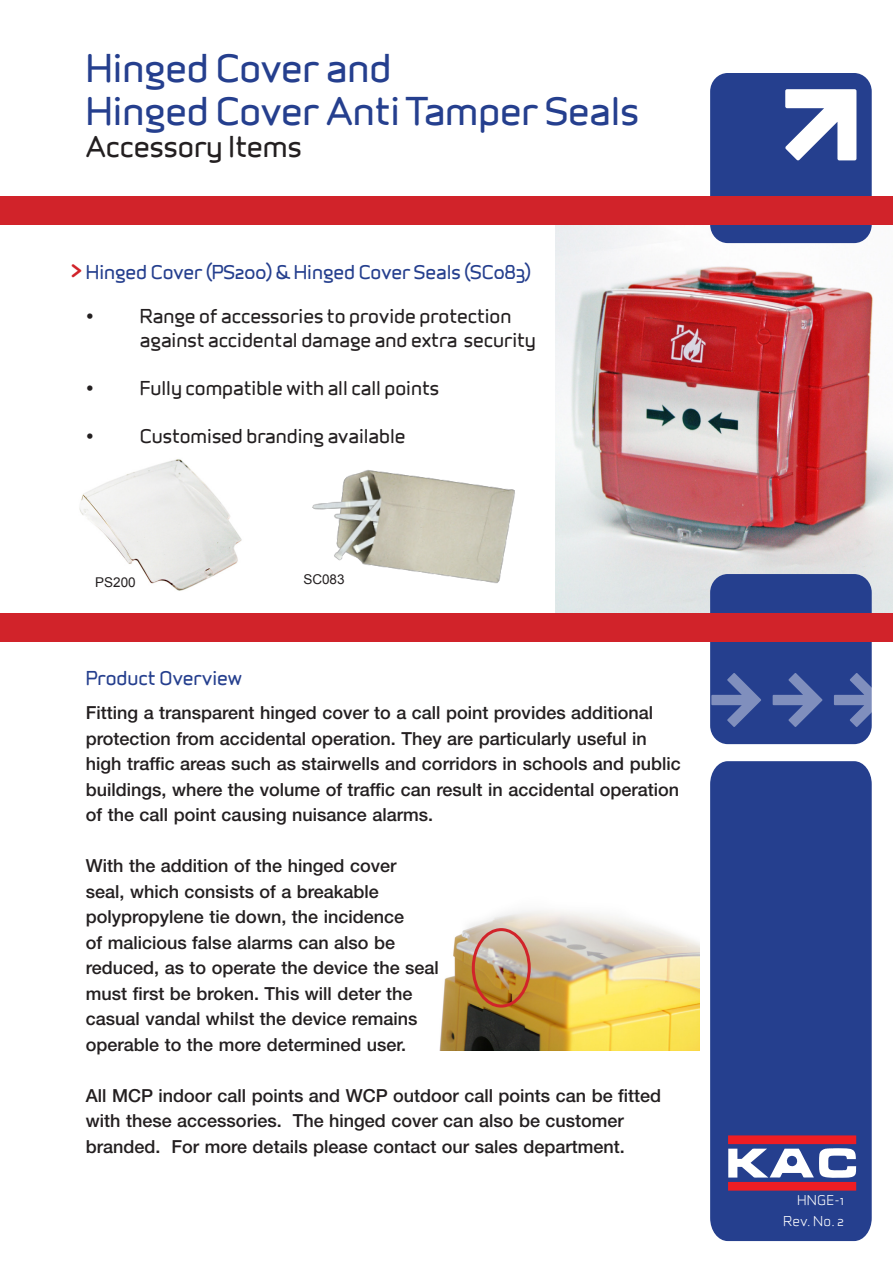
<style>
.page{position:relative;width:893px;height:1263px;background:#fff}
.page>*{position:absolute;margin:0;border:0;box-sizing:border-box;transform-origin:0 0}
.t1{font:36px "Infinity ST Bold";color:#253f8e}
.t2{font:27px "Infinity ST Bold";color:#231f20}
.t3{font:26.55px "Infinity ST Bold";color:#d1232a}
.t4{font:500 18px/25.5px "Helvetica Neue";color:#231f20}
.t5{font:18px "Infinity ST Bold";color:#231f20}
.t6{font:18px "Infinity ST Bold";color:#253f8e}
.t7{font:13.5px "Arial";color:#231f20}
.t8{font:12.75px "Infinity ST Medium";letter-spacing:.025em;color:#fff}
</style>
<div class="page">
<img style="left:556px;top:225px;width:337px;height:387px">
<div style="left:710px;top:574px;width:162px;height:170px;background:#253f8e;border-radius:18px"></div>
<svg style="left:711px;top:673px;width:50px;height:54px"></svg>
<svg style="left:773px;top:673px;width:49px;height:54px"></svg>
<svg style="left:834px;top:673px;width:38px;height:54px"></svg>
<div style="left:710px;top:761px;width:162px;height:480px;background:#253f8e"></div>
<div style="left:710px;top:73px;width:162px;height:170px;background:#253f8e;border-radius:18px"></div>
<svg style="left:785px;top:89px;width:71px;height:72px"></svg>
<svg style="left:728px;top:1135px;width:128px;height:55px"></svg>
<div style="left:0;top:197px;width:893px;height:28px;background:#d1232a"></div>
<div style="left:0;top:613px;width:893px;height:28px;background:#d1232a"></div>
<img style="left:439px;top:910px;width:260px;height:141px">
<img style="left:312px;top:470px;width:203px;height:114px">
<img style="left:79px;top:459px;width:163px;height:132px">
<div style="left:472px;top:928px;width:59px;height:79px;border:3px solid #d1232a;border-radius:50%"></div>
<p class="t1" style="left:86px;top:42px;width:307px">Hinged Cover and</p>
<p class="t1" style="left:86px;top:85px;width:555px">Hinged Cover Anti Tamper Seals</p>
<p class="t2" style="left:86px;top:127px;width:217px">Accessory Items</p>
<p class="t3" style="left:71px;top:248px;width:12px">&gt;</p>
<p class="t6" style="left:86px;top:259px;width:447px">Hinged Cover (PS200) &amp; Hinged Cover Seals (SC083)</p>
<p class="t5" style="left:86px;top:302px;width:10px">•</p>
<p class="t5" style="left:140px;top:302px;width:373px">Range of accessories to provide protection</p>
<p class="t5" style="left:140px;top:326px;width:397px">against accidental damage and extra security</p>
<p class="t5" style="left:86px;top:374px;width:10px">•</p>
<p class="t5" style="left:140px;top:374px;width:301px">Fully compatible with all call points</p>
<p class="t5" style="left:86px;top:422px;width:10px">•</p>
<p class="t5" style="left:140px;top:422px;width:267px">Customised branding available</p>
<p class="t7" style="left:95px;top:573px;width:42px">PS200</p>
<p class="t7" style="left:303px;top:571px;width:43px">SC083</p>
<p class="t6" style="left:86px;top:665px;width:158px">Product Overview</p>
<p class="t4" style="left:86px;top:700px;width:596px">Fitting a transparent hinged cover to a call point provides additional protection from accidental operation. They are particularly useful in high traffic areas such as stairwells and corridors in schools and public buildings, where the volume of traffic can result in accidental operation of the call point causing nuisance alarms.</p>
<p class="t4" style="left:86px;top:853px;width:355px">With the addition of the hinged cover seal, which consists of a breakable polypropylene tie down, the incidence<br>of malicious false alarms can also be reduced, as to operate the device the seal must first be broken. This will deter the casual vandal whilst the device remains operable to the more determined user.</p>
<p class="t4" style="left:86px;top:1082px;width:577px">All MCP indoor call points and WCP outdoor call points can be fitted with these accessories. The hinged cover can also be customer branded. For more details please contact our sales department.</p>
<p class="t8" style="left:797px;top:1191px;width:49px">HNGE-1</p>
<p class="t8" style="left:783px;top:1212px;width:63px">Rev. No. 2</p>
</div>
